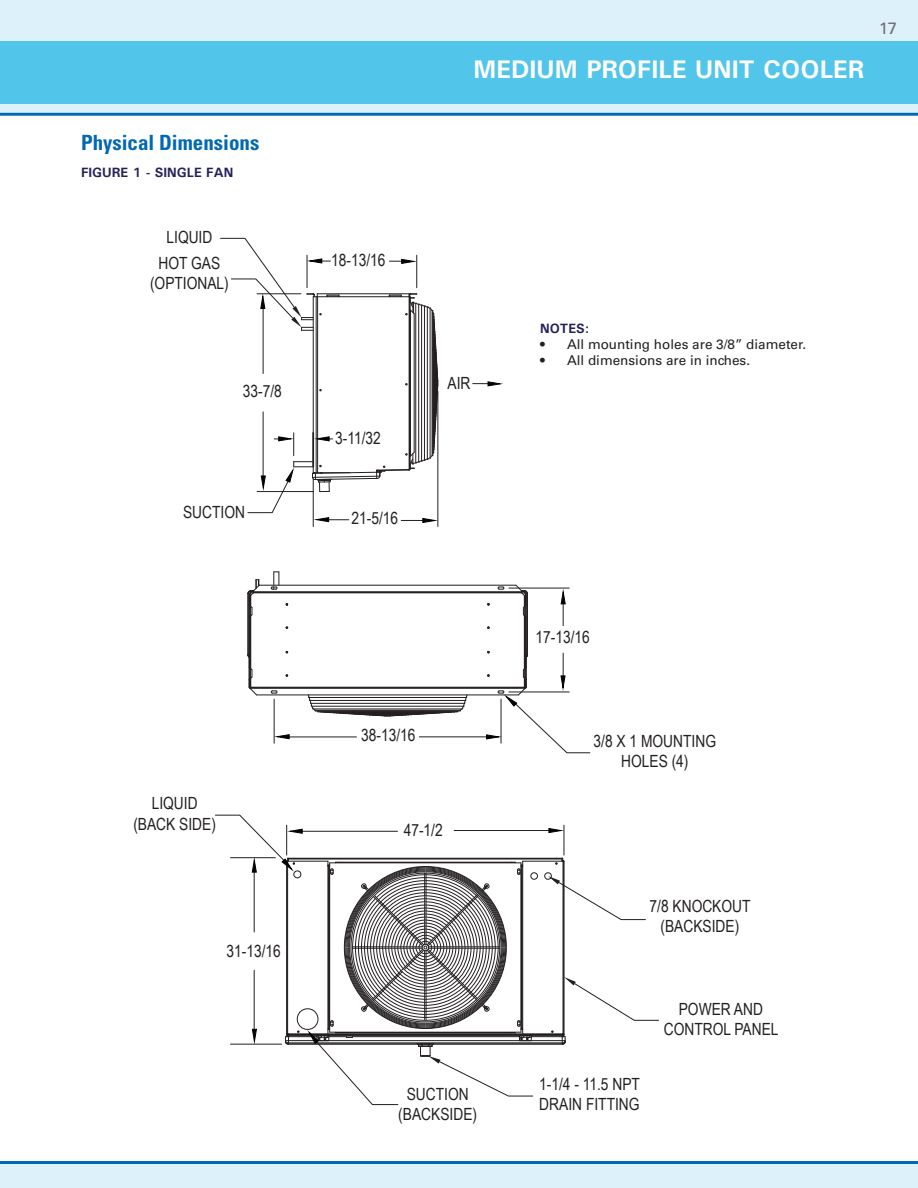
<style>
.page{position:relative;width:918px;height:1188px;background:#fff}
.page>*{position:absolute;margin:0;border:0;box-sizing:border-box;transform-origin:0 0}
.t1{font:700 25.5px "Univers";color:#fff}
.J_sub{font:700 condensed 21px "Univers LT Std";color:#0168b3}
.t2{font:16.8px/20.1px "Arial Narrow";color:#231f20;text-align:center}
.t3{font:16.5px "Univers";color:#6c6d70}
.t4{font:13.5px "Univers";color:#231f20}
.J_sub_sub{font:700 13.5px "Univers";color:#25225b}
</style>
<div class="page">
<div style="left:0;top:0;width:918px;height:112px;background:#ddf1fa"></div>
<div style="left:0;top:41px;width:918px;height:63px;background:#51c5ea"></div>
<hr style="left:0;top:113px;width:918px;height:3px;background:#0168b3">
<div style="left:0;top:1164px;width:918px;height:24px;background:#ddf1fa"></div>
<hr style="left:0;top:1161px;width:918px;height:3px;background:#0168b3">
<hr style="left:564px;top:825px;width:1px;height:30px;background:#231f20">
<hr style="left:454px;top:830px;width:100px;height:1px;background:#231f20">
<hr style="left:433px;top:1044px;width:129px;height:1px;background:#231f20">
<hr style="left:288px;top:1042px;width:274px;height:1px;background:#231f20">
<hr style="left:288px;top:1040px;width:274px;height:1px;background:#231f20">
<hr style="left:532px;top:1036px;width:30px;height:1px;background:#231f20">
<hr style="left:288px;top:1035px;width:275px;height:1px;background:#231f20">
<hr style="left:288px;top:1034px;width:275px;height:1px;background:#231f20">
<hr style="left:328px;top:1033px;width:236px;height:1px;background:#231f20">
<hr style="left:523px;top:861px;width:41px;height:1px;background:#231f20">
<hr style="left:288px;top:859px;width:274px;height:1px;background:#231f20">
<hr style="left:288px;top:858px;width:274px;height:1px;background:#231f20">
<hr style="left:563px;top:861px;width:1px;height:176px;background:#231f20">
<hr style="left:564px;top:861px;width:1px;height:176px;background:#231f20">
<svg style="left:555px;top:858px;width:10px;height:7px"></svg>
<svg style="left:560px;top:1033px;width:6px;height:12px"></svg>
<svg style="left:544px;top:872px;width:102px;height:48px"></svg>
<svg style="left:564px;top:977px;width:95px;height:44px"></svg>
<svg style="left:548px;top:828px;width:17px;height:6px"></svg>
<svg style="left:215px;top:814px;width:323px;height:291px"></svg>
<hr style="left:509px;top:588px;width:60px;height:1px;background:#231f20">
<hr style="left:274px;top:699px;width:1px;height:44px;background:#231f20">
<hr style="left:419px;top:736px;width:72px;height:1px;background:#231f20">
<hr style="left:284px;top:736px;width:72px;height:1px;background:#231f20">
<hr style="left:247px;top:594px;width:1px;height:61px;background:#231f20">
<hr style="left:248px;top:594px;width:1px;height:61px;background:#231f20">
<hr style="left:249px;top:617px;width:1px;height:51px;background:#231f20">
<hr style="left:250px;top:616px;width:1px;height:53px;background:#231f20">
<hr style="left:336px;top:713px;width:103px;height:1px;background:#231f20">
<hr style="left:321px;top:712px;width:133px;height:1px;background:#231f20">
<hr style="left:315px;top:711px;width:145px;height:1px;background:#231f20">
<hr style="left:313px;top:709px;width:149px;height:1px;background:#231f20">
<hr style="left:312px;top:706px;width:152px;height:1px;background:#231f20">
<hr style="left:311px;top:703px;width:154px;height:1px;background:#231f20">
<hr style="left:310px;top:700px;width:156px;height:1px;background:#231f20">
<hr style="left:315px;top:710px;width:145px;height:1px;background:#231f20">
<hr style="left:309px;top:697px;width:158px;height:1px;background:#231f20">
<hr style="left:257px;top:694px;width:262px;height:1px;background:#231f20">
<hr style="left:251px;top:688px;width:274px;height:1px;background:#231f20">
<hr style="left:250px;top:687px;width:275px;height:1px;background:#231f20">
<hr style="left:253px;top:592px;width:269px;height:1px;background:#231f20">
<hr style="left:253px;top:591px;width:269px;height:1px;background:#231f20">
<hr style="left:259px;top:585px;width:257px;height:1px;background:#231f20">
<hr style="left:524px;top:595px;width:1px;height:92px;background:#231f20">
<hr style="left:525px;top:617px;width:1px;height:38px;background:#231f20">
<hr style="left:526px;top:596px;width:1px;height:91px;background:#231f20">
<hr style="left:527px;top:594px;width:1px;height:61px;background:#231f20">
<svg style="left:271px;top:690px;width:6px;height:4px"></svg>
<svg style="left:307px;top:694px;width:21px;height:19px"></svg>
<svg style="left:271px;top:571px;width:8px;height:19px"></svg>
<svg style="left:352px;top:694px;width:116px;height:23px"></svg>
<svg style="left:498px;top:586px;width:6px;height:4px"></svg>
<svg style="left:515px;top:584px;width:13px;height:34px"></svg>
<svg style="left:247px;top:579px;width:13px;height:39px"></svg>
<svg style="left:247px;top:654px;width:11px;height:42px"></svg>
<svg style="left:273px;top:734px;width:17px;height:6px"></svg>
<svg style="left:560px;top:587px;width:6px;height:39px"></svg>
<svg style="left:486px;top:650px;width:105px;height:104px"></svg>
<hr style="left:313px;top:479px;width:1px;height:47px;background:#231f20">
<hr style="left:437px;top:391px;width:1px;height:135px;background:#231f20">
<svg style="left:220px;top:237px;width:219px;height:287px"></svg>
<svg style="left:473px;top:381px;width:30px;height:6px"></svg>
<p class="J_sub" style="left:81px;top:130px;width:180px">Physical Dimensions</p>
<p class="J_sub_sub" style="left:81px;top:163px;width:154px">FIGURE 1 - SINGLE FAN</p>
<p class="t2" style="left:159px;top:224px;width:63px;line-height:25.3px">LIQUID<br>HOT GAS</p>
<p class="t2" style="left:150px;top:272px;width:80px">(OPTIONAL)</p>
<p class="t2" style="left:243px;top:380px;width:41px">33-7/8</p>
<p class="t2" style="left:183px;top:501px;width:63px">SUCTION</p>
<p class="t2" style="left:133px;top:793px;width:84px">LIQUID (BACK SIDE)</p>
<p class="t2" style="left:227px;top:940px;width:56px">31-13/16</p>
<h1 class="t1" style="left:474px;top:53px;width:392px">MEDIUM PROFILE UNIT COOLER</h1>
<p class="t3" style="left:879px;top:18px;width:20px">17</p>
<p class="t2" style="left:331px;top:249px;width:56px">18-13/16</p>
<p class="t2" style="left:335px;top:427px;width:47px">3-11/32</p>
<p class="t2" style="left:352px;top:508px;width:48px">21-5/16</p>
<p class="t2" style="left:448px;top:372px;width:24px">AIR</p>
<p class="t2" style="left:361px;top:725px;width:56px">38-13/16</p>
<p class="t2" style="left:404px;top:819px;width:41px">47-1/2</p>
<p class="t2" style="left:398px;top:1083px;width:80px">SUCTION (BACKSIDE)</p>
<p class="J_sub_sub" style="left:540px;top:320px;width:51px">NOTES:</p>
<p class="t4" style="left:540px;top:336px;width:268px">• All mounting holes are 3/8” diameter.</p>
<p class="t4" style="left:540px;top:352px;width:212px">• All dimensions are in inches.</p>
<p class="t2" style="left:536px;top:627px;width:56px">17-13/16</p>
<p class="t2" style="left:594px;top:731px;width:124px">3/8 X 1 MOUNTING<br>HOLES (4)</p>
<p class="t2" style="left:650px;top:895px;width:103px">7/8 KNOCKOUT (BACKSIDE)</p>
<p class="t2" style="left:539px;top:1073px;width:102px;text-align:left">1-1/4 - 11.5 NPT<br>DRAIN FITTING</p>
<p class="t2" style="left:664px;top:999px;width:116px">POWER AND<br>CONTROL PANEL</p>
</div>
